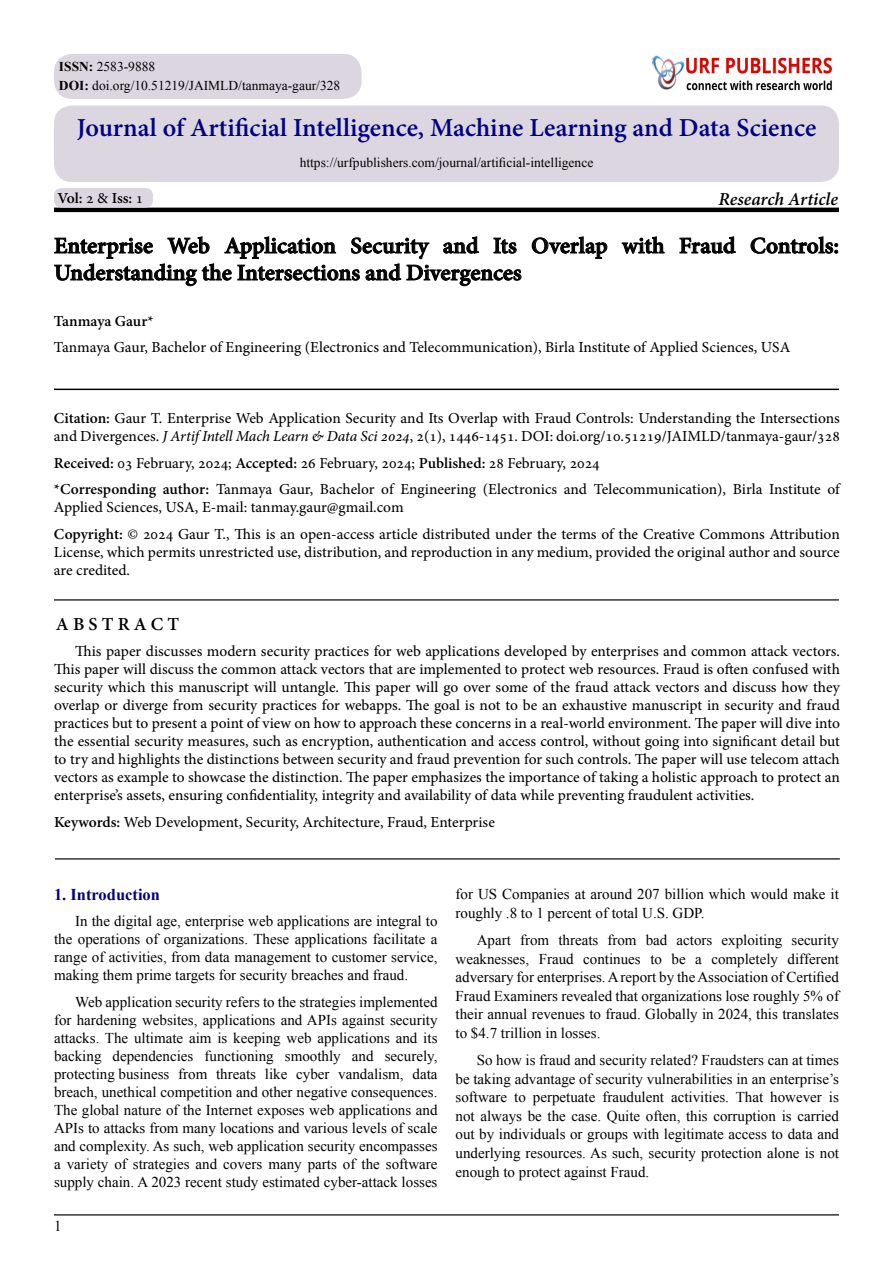
<style>
.page{position:relative;width:893px;height:1263px;background:#fff}
.page>*{position:absolute;margin:0;border:0;box-sizing:border-box;transform-origin:0 0}
.t1{font:700 25.5px "Adobe Hebrew";color:#000080}
.t2{font:700 22.5px/27px "Adobe Hebrew";color:#000}
.t3{font:italic 700 18px "Adobe Hebrew";letter-spacing:-.005em;color:#000}
.t4{font:700 18px "Adobe Hebrew";letter-spacing:.23em;color:#000}
.t5{font:700 16.5px "Times New Roman";color:#030381}
.t6{font:15px/18px "Adobe Hebrew";color:#000}
.t7{font:15px/18px "Times New Roman";color:#000}
.t8{font:700 15px "Adobe Hebrew";letter-spacing:-.005em;color:#000}
.t9{font:13.5px/18.3px "Times New Roman";color:#000}
.s1{font-weight:700}
.s2{font-weight:400}
.s3{font-style:italic}
</style>
<div class="page">
<hr style="left:54px;top:208px;width:785px;height:4px;background:#000">
<svg style="left:531px;top:236px;width:77px;height:23px"></svg>
<svg style="left:621px;top:236px;width:44px;height:18px"></svg>
<svg style="left:679px;top:236px;width:57px;height:18px"></svg>
<svg style="left:750px;top:236px;width:88px;height:18px"></svg>
<svg style="left:54px;top:236px;width:468px;height:50px"></svg>
<hr style="left:54px;top:389px;width:785px;height:1px;background:#000">
<hr style="left:54px;top:599px;width:785px;height:1px;background:#000">
<hr style="left:54px;top:1214px;width:785px;height:1px;background:#000">
<div style="left:54px;top:188px;width:99px;height:20px;background:#dcd6e0;border-radius:8px"></div>
<div style="left:54px;top:105px;width:785px;height:77px;background:#dcd6e0;border-radius:18px"></div>
<img style="left:697px;top:57px;width:136px;height:33px">
<div style="left:641px;top:44px;width:56px;height:46px;background:#000;opacity:.5"></div>
<div style="left:642px;top:46px;width:50px;height:44px;background:#fff"></div>
<div style="left:651px;top:55px;width:44px;height:35px;background:#000;opacity:.75"></div>
<div style="left:54px;top:54px;width:308px;height:45px;background:#dcd6e0;border-radius:18px"></div>
<hr style="left:55px;top:858px;width:785px;height:1px;background:#000">
<p class="t9" style="left:59px;top:57px;width:283px"><span class="s1">ISSN:</span> 2583-9888<br><span class="s1">DOI:</span> doi.org/10.51219/JAIMLD/tanmaya-gaur/328</p>
<h1 class="t1" style="left:77px;top:112px;width:741px">Journal of Artificial Intelligence, Machine Learning and Data Science</h1>
<p class="t8" style="left:57px;top:189px;width:87px">Vol <span class="s2">2</span>: <span class="s2">&amp;</span> Iss <span class="s2">1</span>:</p>
<p class="t9" style="left:300px;top:153px;width:295px">https://urfpublishers.com/journal/artificial-intelligence</p>
<p class="t3" style="left:718px;top:188px;width:121px">Research Article</p>
<h2 class="t2" style="left:168px;top:232px;width:44px">Web</h2>
<h2 class="t2" style="left:224px;top:232px;width:113px">Application</h2>
<h2 class="t2" style="left:443px;top:232px;width:37px">and</h2>
<h2 class="t2" style="left:531px;top:232px;width:78px">Overlap</h2>
<h2 class="t2" style="left:622px;top:232px;width:44px">with</h2>
<h2 class="t2" style="left:679px;top:232px;width:58px">Fraud</h2>
<h2 class="t2" style="left:750px;top:232px;width:90px">Controls:</h2>
<h2 class="t2" style="left:351px;top:232px;width:79px">Security</h2>
<h2 class="t2" style="left:54px;top:232px;width:469px">Enterprise<br>Understanding the Intersections and Divergences</h2>
<p class="t8" style="left:54px;top:312px;width:101px">Tanmaya Gaur*</p>
<p class="t6" style="left:54px;top:339px;width:738px">Tanmaya Gaur, Bachelor of Engineering (Electronics and Telecommunication ,) Birla Institute of Applied Sciences, USA</p>
<h2 class="t2" style="left:493px;top:232px;width:25px">Its</h2>
<p class="t6" style="left:54px;top:409px;width:787px"><span class="s1">Citation:</span> Gaur .T Enterprise Web Application Security and Its Overlap with Fraud Controls: Understanding the Intersections and Divergences <span class="s3">J</span>. <span class="s3">ArtifIntell Mach Learn &amp; Data Sci 2024</span>, , )1(2 1446-1451. DOI: doi.org/10.51219/JAIMLD/tanmaya-gaur/328</p>
<p class="t6" style="left:54px;top:450px;width:787px;line-height:26.5px"><span class="s1">Received:</span> 03 February, 2024; <span class="s1">Accepted:</span> 26 February, 2024; <span class="s1">Published:</span> 28 February, 2024<br><span class="s1">*Corresponding author:</span> Tanmaya Gaur, Bachelor of Engineering (Electronics and Telecommunication ,) Birla Institute of</p>
<p class="t6" style="left:54px;top:494px;width:787px;line-height:26.5px">Applied Sciences, USA -E, mail: tanmay.gaur@gmail.com<br><span class="s1">Copyright:</span> © 2024 Gaur T., This is an open-access article distributed under the terms of the Creative Commons Attribution</p>
<p class="t6" style="left:54px;top:543px;width:787px">License, which permits unrestricted use, distribution, and reproduction in any medium, provided the original author and source are credited.</p>
<p class="t4" style="left:56px;top:614px;width:125px">AB TS RACT</p>
<p class="t6" style="left:54px;top:642px;width:787px;text-align:justify;text-indent:21px">This paper discusses modern security practices for web applications developed by enterprises and common attack vectors.<br>This paper will discuss the common attack vectors that are implemented to protect web resources. Fraud is often confused with security which this manuscript will untangle. This paper will go over some of the fraud attack vectors and discuss how they overlap or diverge from security practices for webapps. The goal is not to be an exhaustive manuscript in security and fraud practices but to present a point of view on how to approach these concerns in a real-world environment. The paper will dive into the essential security measures, such as encryption, authentication and access control, without going into significant detail but to try and highlights the distinctions between security and fraud prevention for such controls. The paper will use telecom attach vectors as example to showcase the distinction. The paper emphasizes the importance of taking a holistic approach to protect an enterprises’ assets, ensuring confidentiality, integrity and availability of data while preventing fraudulent activities.</p>
<p class="t6" style="left:54px;top:813px;width:442px"><span class="s1">Keywords:</span> Web Development, Security, Architecture, Fraud, Enterprise</p>
<p class="t5" style="left:54px;top:883px;width:108px">1. Introduction</p>
<p class="t7" style="left:54px;top:912px;width:385px;text-align:justify;text-indent:21px">In the digital age, enterprise web applications are integral to the operations of organizations. These applications facilitate a range of activities, from data management to customer service, making them prime targets for security breaches and fraud.</p>
<p class="t7" style="left:54px;top:993px;width:385px;text-align:right">Web application security refers to the strategies implemented<br>for hardening websites, applications and APIs against security attacks. The ultimate aim is keeping web applications and its securely,</p>
<p class="t7" style="left:54px;top:1047px;width:49px">backing</p>
<p class="t7" style="left:113px;top:1047px;width:82px">dependencies</p>
<p class="t7" style="left:205px;top:1047px;width:71px">functioning</p>
<p class="t7" style="left:285px;top:1047px;width:57px">smoothly</p>
<p class="t7" style="left:352px;top:1047px;width:23px">and</p>
<p class="t7" style="left:54px;top:1065px;width:385px">protecting business<br>breach, unethical competition and other negative consequences.<br>The global nature of the Internet exposes web applications and APIs to attacks from many locations and various levels of scale and complexity. As such, web application security encompasses a variety of strategies and covers many parts of the software supply chain A. 2023 recent study estimated cyber-attack losses</p>
<p class="t7" style="left:216px;top:1065px;width:41px">threats</p>
<p class="t7" style="left:265px;top:1065px;width:24px">like</p>
<p class="t7" style="left:296px;top:1065px;width:35px">cyber</p>
<p class="t7" style="left:338px;top:1065px;width:67px">vandalism,</p>
<p class="t7" style="left:412px;top:1065px;width:26px">data</p>
<p class="t7" style="left:178px;top:1065px;width:31px">from</p>
<p class="t7" style="left:54px;top:1217px;width:9px">1</p>
<p class="t7" style="left:455px;top:885px;width:385px;line-height:18.6px">for US Companies at around 207 billion which would make it roughly .8 to 1 percent of total U .S. GDP.</p>
<p class="t7" style="left:791px;top:931px;width:49px">security</p>
<p class="t7" style="left:558px;top:931px;width:41px">threats</p>
<p class="t7" style="left:646px;top:931px;width:23px">bad</p>
<p class="t7" style="left:721px;top:931px;width:62px">exploiting</p>
<p class="t7" style="left:520px;top:931px;width:31px">from</p>
<p class="t7" style="left:607px;top:931px;width:31px">from</p>
<p class="t7" style="left:477px;top:931px;width:36px">Apart</p>
<p class="t7" style="left:677px;top:931px;width:37px">actors</p>
<p class="t7" style="left:455px;top:949px;width:385px;line-height:18.6px">weaknesses,<br>adversary for enterprises A. report by theAssociation of Certified Fraud Examiners revealed that organizations lose roughly 5% of their annual revenues to fraud. Globally in 2024, this translates to $4.7 trillion in losses.</p>
<p class="t7" style="left:455px;top:1050px;width:385px;line-height:18.6px;text-align:right">So how is fraud and security related? Fraudsters can at times<br>be taking advantage of security vulnerabilities in an enterprise s’ is</p>
<p class="t7" style="left:539px;top:949px;width:36px">Fraud</p>
<p class="t7" style="left:583px;top:949px;width:59px">continues</p>
<p class="t7" style="left:671px;top:949px;width:16px">be</p>
<p class="t7" style="left:711px;top:949px;width:68px">completely</p>
<p class="t7" style="left:788px;top:949px;width:53px">different</p>
<p class="t7" style="left:650px;top:949px;width:13px">to</p>
<p class="t7" style="left:695px;top:949px;width:8px">a</p>
<p class="t7" style="left:602px;top:1088px;width:63px">fraudulent</p>
<p class="t7" style="left:671px;top:1088px;width:59px">activities.</p>
<p class="t7" style="left:736px;top:1088px;width:29px">That</p>
<p class="t7" style="left:770px;top:1088px;width:53px">however</p>
<p class="t7" style="left:455px;top:1088px;width:385px;line-height:18.6px">software<br>not always be the case. Quite often, this corruption is carried out by individuals or groups with legitimate access to data and underlying resources. As such, security protection alone is not enough to protect against Fraud.</p>
<p class="t7" style="left:514px;top:1088px;width:13px">to</p>
<p class="t7" style="left:533px;top:1088px;width:64px">perpetuate</p>
</div>
